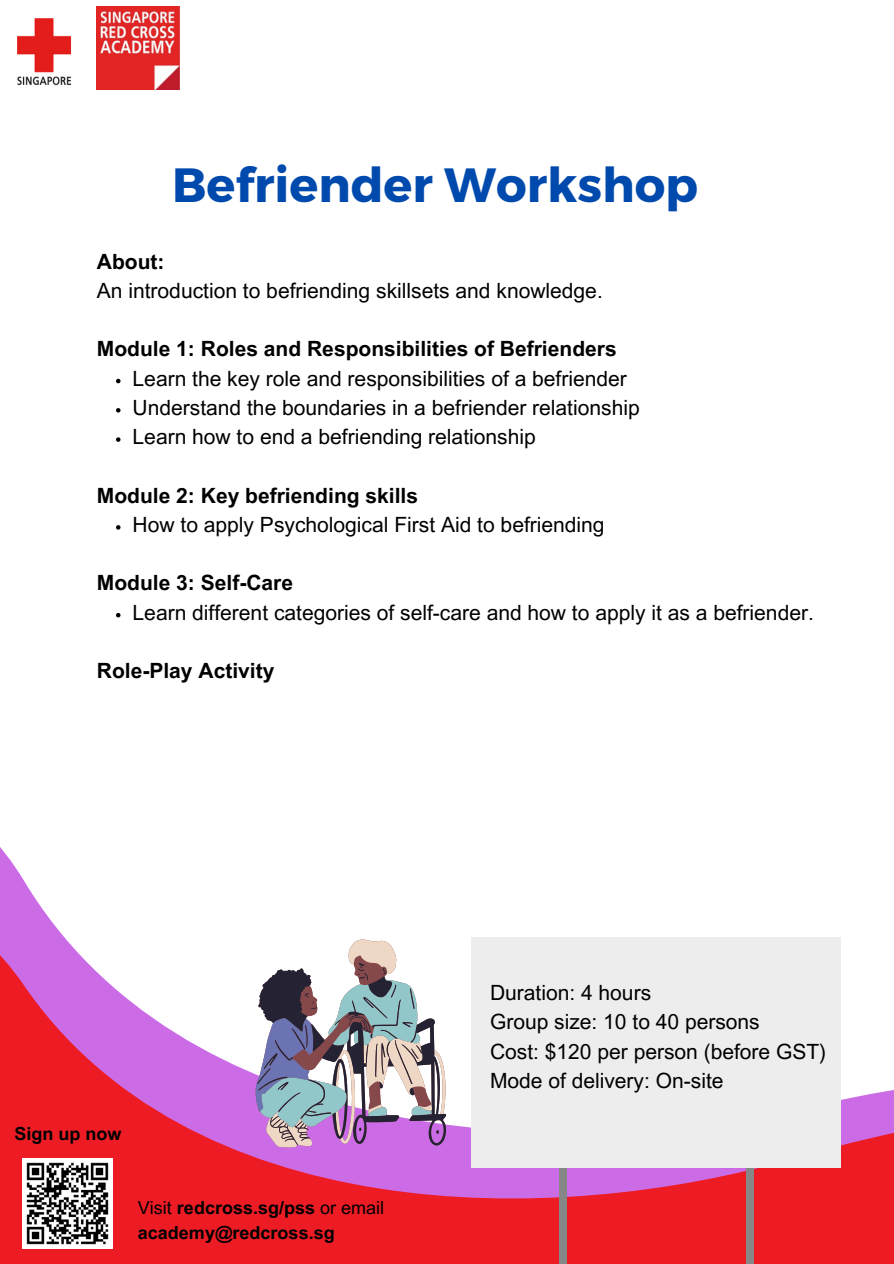
<style>
.page{position:relative;width:894px;height:1264px;background:#fff}
.page>*{position:absolute;margin:0;border:0;box-sizing:border-box;transform-origin:0 0}
.t1{font:700 48px "Montserrat";color:#004aad}
.t2{font:21px "Arial MT Pro";color:#000}
.t3{font:700 21px "Arial MT Pro";color:#000}
.t4{font:700 18px "Arial MT Pro";color:#000}
.s1{font-weight:400}
</style>
<div class="page">
<svg style="left:0;top:879px;width:893px;height:384px"></svg>
<img style="left:17px;top:18px;width:55px;height:68px">
<img style="left:97px;top:6px;width:82px;height:83px">
<img style="left:23px;top:1158px;width:90px;height:90px">
<svg style="left:116px;top:379px;width:4px;height:4px"></svg>
<svg style="left:116px;top:408px;width:4px;height:4px"></svg>
<svg style="left:116px;top:437px;width:4px;height:5px"></svg>
<svg style="left:116px;top:525px;width:4px;height:4px"></svg>
<svg style="left:116px;top:613px;width:4px;height:4px"></svg>
<svg style="left:255px;top:939px;width:191px;height:208px"></svg>
<div style="left:745px;top:1167px;width:8px;height:96px;background:#878787"></div>
<div style="left:558px;top:1167px;width:8px;height:96px;background:#878787"></div>
<div style="left:471px;top:937px;width:369px;height:230px;background:#ededed"></div>
<p class="t1" style="left:172px;top:154px;width:527px">Befriender Workshop</p>
<p class="t3" style="left:97px;top:253px;width:69px">About:</p>
<p class="t2" style="left:97px;top:282px;width:507px">An introduction to befriending skillsets and knowledge.</p>
<p class="t3" style="left:97px;top:341px;width:521px">Module 1: Roles and Responsibilities of Befrienders</p>
<p class="t2" style="left:133px;top:370px;width:495px">Learn the key role and responsibilities of a befriender</p>
<p class="t2" style="left:133px;top:399px;width:508px">Understand the boundaries in a befriender relationship</p>
<p class="t2" style="left:133px;top:429px;width:404px">Learn how to end a befriending relationship</p>
<p class="t3" style="left:97px;top:487px;width:323px">Module 2: Key befriending skills</p>
<p class="t2" style="left:133px;top:516px;width:473px">How to apply Psychological First Aid to befriending</p>
<p class="t3" style="left:97px;top:575px;width:198px">Module 3: Self-Care</p>
<p class="t2" style="left:133px;top:604px;width:682px">Learn different categories of self-care and how to apply it as a befriender.</p>
<p class="t3" style="left:97px;top:663px;width:179px">Role-Play Activity</p>
<p class="t4" style="left:15px;top:1127px;width:109px">Sign up now</p>
<p class="t4" style="left:138px;top:1201px;width:248px"><span class="s1">Visit</span> redcross.sg/pss <span class="s1">or email</span></p>
<p class="t4" style="left:138px;top:1225px;width:198px">academy@redcross.sg</p>
<p class="t2" style="left:490px;top:984px;width:162px">Duration: 4 hours</p>
<p class="t2" style="left:490px;top:1014px;width:271px">Group size: 10 to 40 persons</p>
<p class="t2" style="left:490px;top:1043px;width:337px">Cost: $120 per person (before GST)</p>
<p class="t2" style="left:490px;top:1072px;width:235px">Mode of delivery: On-site</p>
</div>
